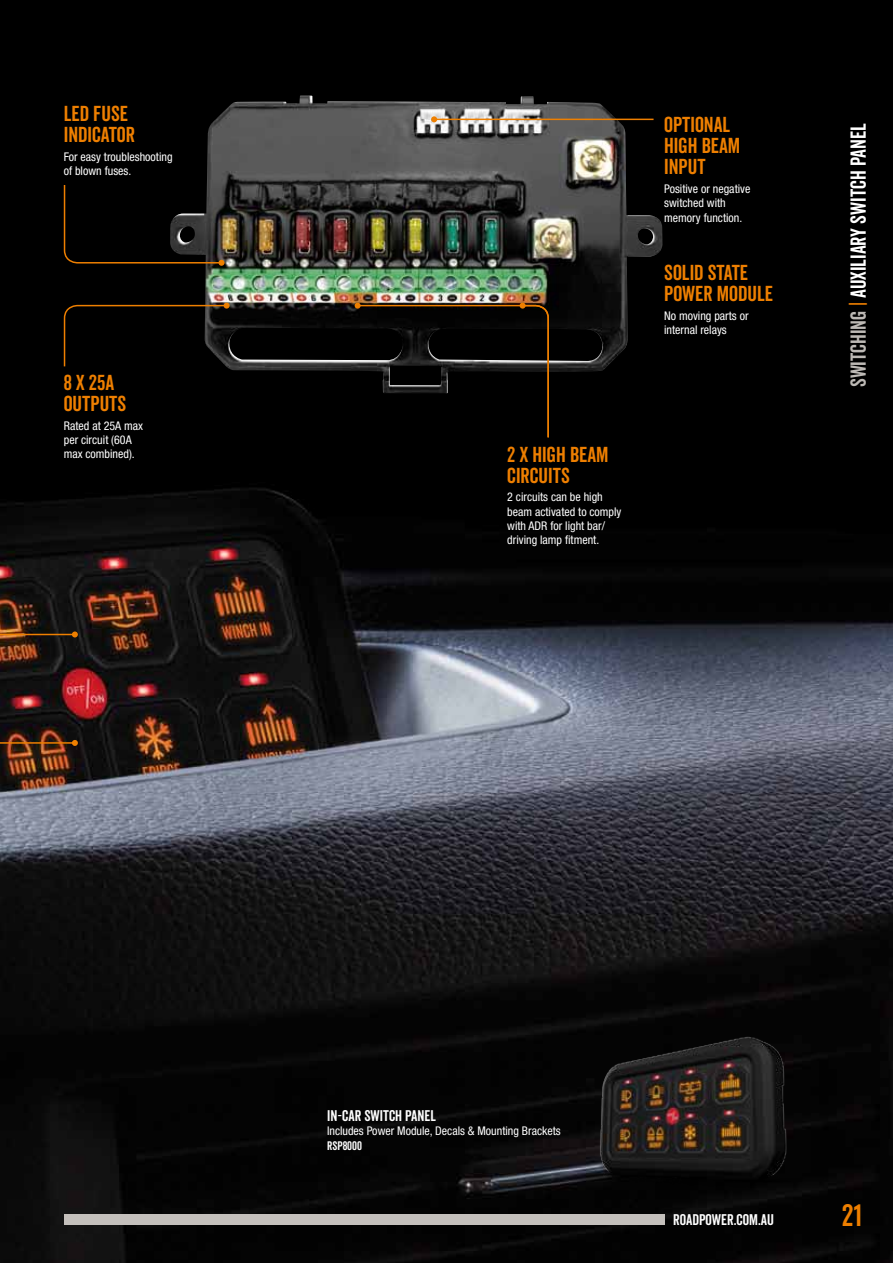
<style>
.page{position:relative;width:893px;height:1263px;background:#fff}
.page>*{position:absolute;margin:0;border:0;box-sizing:border-box;transform-origin:0 0}
.t1{font:30px "Veneer Clean";color:#ee7f00}
.t2{font:21px/21px "Veneer Clean";color:#ee7f00}
.t3{font:21px "Veneer Clean";color:#fff}
.t4{font:15px "Veneer Clean";color:#fff}
.t5{font:condensed 12px/14.4px "Helvetica Neue";color:#fff}
.t6{font:12px "Veneer Clean";color:#fff}
.s1{color:#bdb9b5}
.s2{color:#ee7f00}
</style>
<div class="page">
<img style="left:0;top:0;width:893px;height:1263px">
<img style="left:552px;top:996px;width:277px;height:203px">
<img style="left:170px;top:96px;width:493px;height:297px">
<hr style="left:434px;top:119px;width:220px;height:1px;background:#ee7f00">
<svg style="left:431px;top:116px;width:6px;height:6px"></svg>
<svg style="left:355px;top:303px;width:195px;height:136px;background:#0e0b08"></svg>
<svg style="left:63px;top:303px;width:167px;height:65px;background:#0b0804"></svg>
<svg style="left:63px;top:183px;width:162px;height:83px;background:#120f0c"></svg>
<img style="left:0;top:631px;width:78px;height:294px">
<div style="left:64px;top:1214px;width:601px;height:11px;background:#c4c0bc"></div>
<div style="left:842px;top:106px;width:51px;height:319px;background:#000"></div>
<h2 class="t2" style="left:64px;top:103px;width:73px">LED FUSE<br>INDICATOR</h2>
<p class="t5" style="left:64px;top:149px;width:110px">For easy troubleshooting of blown fuses.</p>
<h2 class="t2" style="left:64px;top:372px;width:64px">8 X 25A<br>OUTPUTS</h2>
<p class="t5" style="left:64px;top:418px;width:81px">Rated at 25A max per circuit (60A max combined).</p>
<h2 class="t2" style="left:664px;top:114px;width:78px">OPTIONAL<br>HIGH BEAM<br>INPUT</h2>
<p class="t5" style="left:664px;top:181px;width:88px">Positive or negative switched with memory function.</p>
<h2 class="t2" style="left:664px;top:262px;width:110px">SOLID STATE<br>POWER MODULE</h2>
<p class="t5" style="left:664px;top:308px;width:86px">No moving parts or internal relays</p>
<h2 class="t2" style="left:507px;top:443px;width:103px">2 X HIGH BEAM<br>CIRCUITS</h2>
<p class="t5" style="left:507px;top:490px;width:116px">2 circuits can be high beam activated to comply with ADR for light bar/ driving lamp fitment.</p>
<h2 class="t3" style="left:846px;top:387px;width:265px;rotate:-90deg"><span class="s1">SWITCHING</span> <span class="s2">|</span> AUXILIARY SWITCH PANEL</h2>
<p class="t4" style="left:327px;top:1106px;width:109px">IN-CAR SWITCH PANEL</p>
<p class="t5" style="left:327px;top:1124px;width:235px">Includes Power Module, Decals &amp; Mounting Brackets</p>
<p class="t6" style="left:327px;top:1138px;width:36px">RSP8000</p>
<p class="t4" style="left:673px;top:1210px;width:102px">ROADPOWER.COM.AU</p>
<h1 class="t1" style="left:842px;top:1197px;width:22px">21</h1>
</div>
